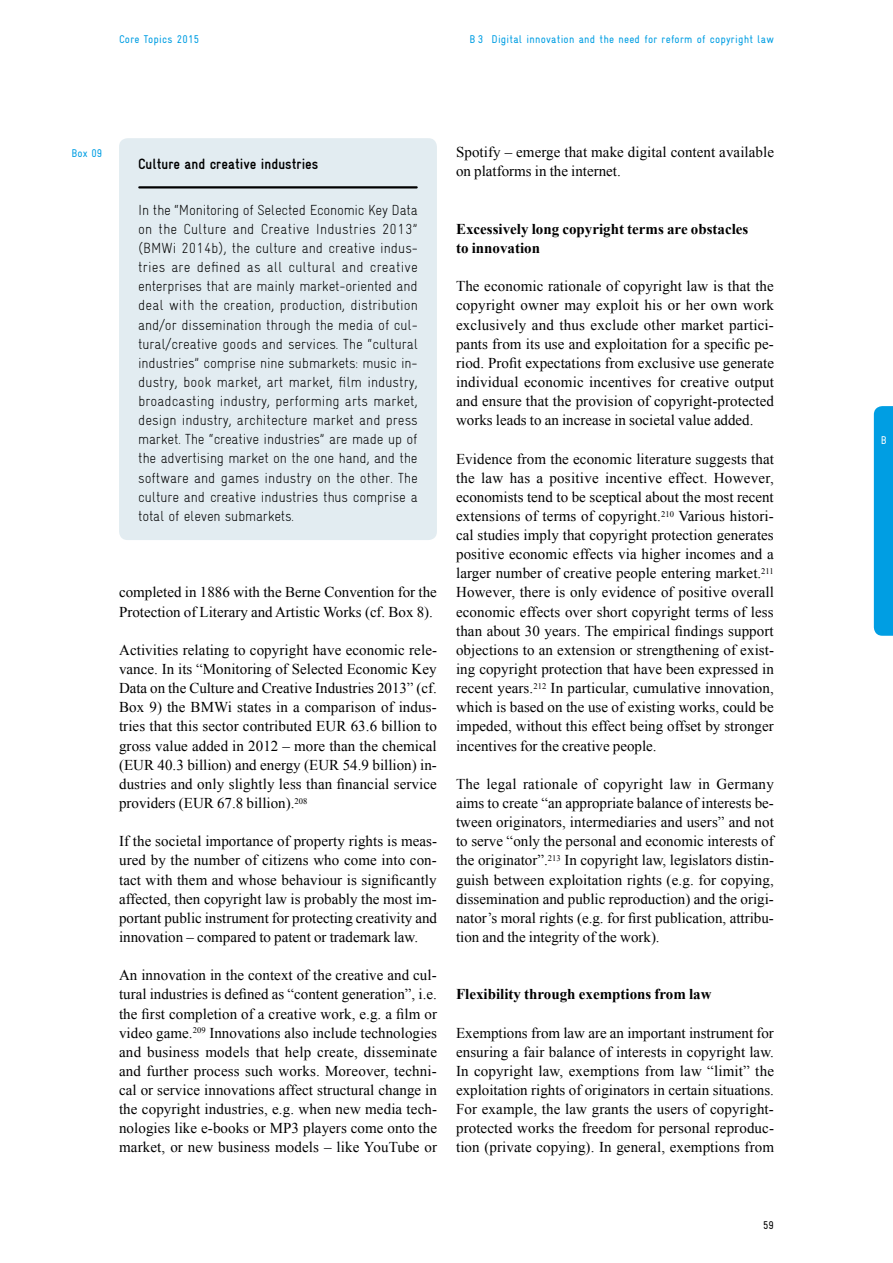
<style>
.page{position:relative;width:893px;height:1263px;background:#fff}
.page>*{position:absolute;margin:0;border:0;box-sizing:border-box;transform-origin:0 0}
.t1{font:15px/19.2px "Times New Roman";color:#000;text-align:justify}
.t2{font:700 15px/19.2px "Times New Roman";color:#000}
.t3{font:700 condensed 15px "Gravur";color:#000}
.t4{font:300 condensed 14.7px/19.2px "Gravur";letter-spacing:-.005em;color:#000;text-align:justify}
.t5{font:condensed 11.25px "Gravur";letter-spacing:.02em;color:#009ee3}
.t6{font:condensed 11.25px "Gravur";color:#000}
.t7{font:condensed 11.25px "Gravur";color:#fff}
</style>
<div class="page">
<div style="left:874px;top:406px;width:19px;height:230px;background:#009ee3"></div>
<div style="left:119px;top:138px;width:318px;height:402px;background:#e2ecf1;border-radius:9px"></div>
<hr style="left:139px;top:186px;width:278px;height:2px;background:#000">
<p class="t5" style="left:119px;top:33px;width:82px">Core Topics 2015</p>
<p class="t5" style="left:469px;top:33px;width:306px">B 3 Digital innovation and the need for reform of copyright law</p>
<p class="t5" style="left:72px;top:147px;width:32px">Box 09</p>
<p class="t3" style="left:138px;top:156px;width:182px">Culture and creative industries</p>
<p class="t1" style="left:456px;top:142px;width:319px">Spotify – emerge that make digital content available on platforms in the internet.</p>
<p class="t4" style="left:138px;top:200px;width:281px">In the “Monitoring of Selected Economic Key Data on the Culture and Creative Industries 2013” (BMWi 2014b), the culture and creative indus&shy;tries are defined as all cultural and creative enterprises that are mainly market-oriented and deal with the creation, production, distribution and/or dissemination through the media of cul&shy;tural/creative goods and services. The “cultural industries” comprise nine submarkets: music in&shy;dustry, book market, art market, film industry, broadcasting industry, performing arts market, design industry, architecture market and press market. The “creative industries” are made up of the advertising market on the one hand, and the software and games industry on the other. The culture and creative industries thus comprise a total of eleven submarkets.</p>
<p class="t1" style="left:119px;top:583px;width:319px">completed in 1886 with the Berne Convention for the<br>Protection of Literary and Artistic Works (cf. Box 8).</p>
<p class="t1" style="left:119px;top:640px;width:320px">Activities relating to copyright have economic rele&shy;vance. In its “Monitoring of Selected Economic Key Data on the Culture and Creative Industries 2013” (cf.<br>Box 9) the BMWi states in a comparison of indus&shy;tries that this sector contributed EUR 63.6 billion to gross value added in 2012 – more than the chemical (EUR 40.3 billion) and energy (EUR 54.9 billion) in&shy;dustries and only slightly less than financial service providers (EUR 67.8 billion).<sup>208</sup></p>
<p class="t1" style="left:119px;top:831px;width:320px">If the societal importance of property rights is meas&shy;ured by the number of citizens who come into con&shy;tact with them and whose behaviour is significantly affected, then copyright law is probably the most im&shy;portant public instrument for protecting creativity and innovation – compared to patent or trademark law.</p>
<p class="t1" style="left:119px;top:965px;width:319px">An innovation in the context of the creative and cul&shy;tural industries is defined as “content generation”, i.e. the first completion of a creative work, e.g. a film or video game.<sup>209</sup> Innovations also include technologies and business models that help create, disseminate and further process such works. Moreover, techni&shy;cal or service innovations affect structural change in the copyright industries, e.g. when new media tech&shy;nologies like e-books or MP3 players come onto the market, or new business models – like YouTube or</p>
<p class="t2" style="left:456px;top:219px;width:294px">Excessively long copyright terms are obstacles to innovation</p>
<p class="t1" style="left:456px;top:276px;width:320px">The economic rationale of copyright law is that the copyright owner may exploit his or her own work exclusively and thus exclude other market partici&shy;pants from its use and exploitation for a specific pe&shy;riod. Profit expectations from exclusive use generate individual economic incentives for creative output and ensure that the provision of copyright-protected works leads to an increase in societal value added.</p>
<p class="t1" style="left:456px;top:449px;width:320px">Evidence from the economic literature suggests that the law has a positive incentive effect. However, economists tend to be sceptical about the most recent extensions of terms of copyright.<sup>210</sup> Various histori&shy;cal studies imply that copyright protection generates positive economic effects via higher incomes and a larger number of creative people entering market.<sup>211<br></sup>However, there is only evidence of positive overall economic effects over short copyright terms of less than about 30 years. The empirical findings support objections to an extension or strengthening of exist&shy;ing copyright protection that have been expressed in recent years.<sup>212</sup> In particular, cumulative innovation, which is based on the use of existing works, could be impeded, without this effect being offset by stronger incentives for the creative people.</p>
<p class="t1" style="left:456px;top:774px;width:319px">The legal rationale of copyright law in Germany aims to create “an appropriate balance of interests be&shy;tween originators, intermediaries and users” and not to serve “only the personal and economic interests of the originator”.<sup>213</sup> In copyright law, legislators distin&shy;guish between exploitation rights (e.g. for copying, dissemination and public reproduction) and the origi&shy;nator’s moral rights (e.g. for first publication, attribu&shy;tion and the integrity of the work).</p>
<p class="t2" style="left:456px;top:984px;width:257px">Flexibility through exemptions from law</p>
<p class="t1" style="left:456px;top:1023px;width:319px">Exemptions from law are an important instrument for ensuring a fair balance of interests in copyright law.<br>In copyright law, exemptions from law “limit” the exploitation rights of originators in certain situations.<br>For example, the law grants the users of copyright&shy;protected works the freedom for personal reproduc&shy;tion (private copying). In general, exemptions from</p>
<p class="t6" style="left:763px;top:1219px;width:12px">59</p>
<p class="t7" style="left:881px;top:434px;width:7px">B</p>
</div>
